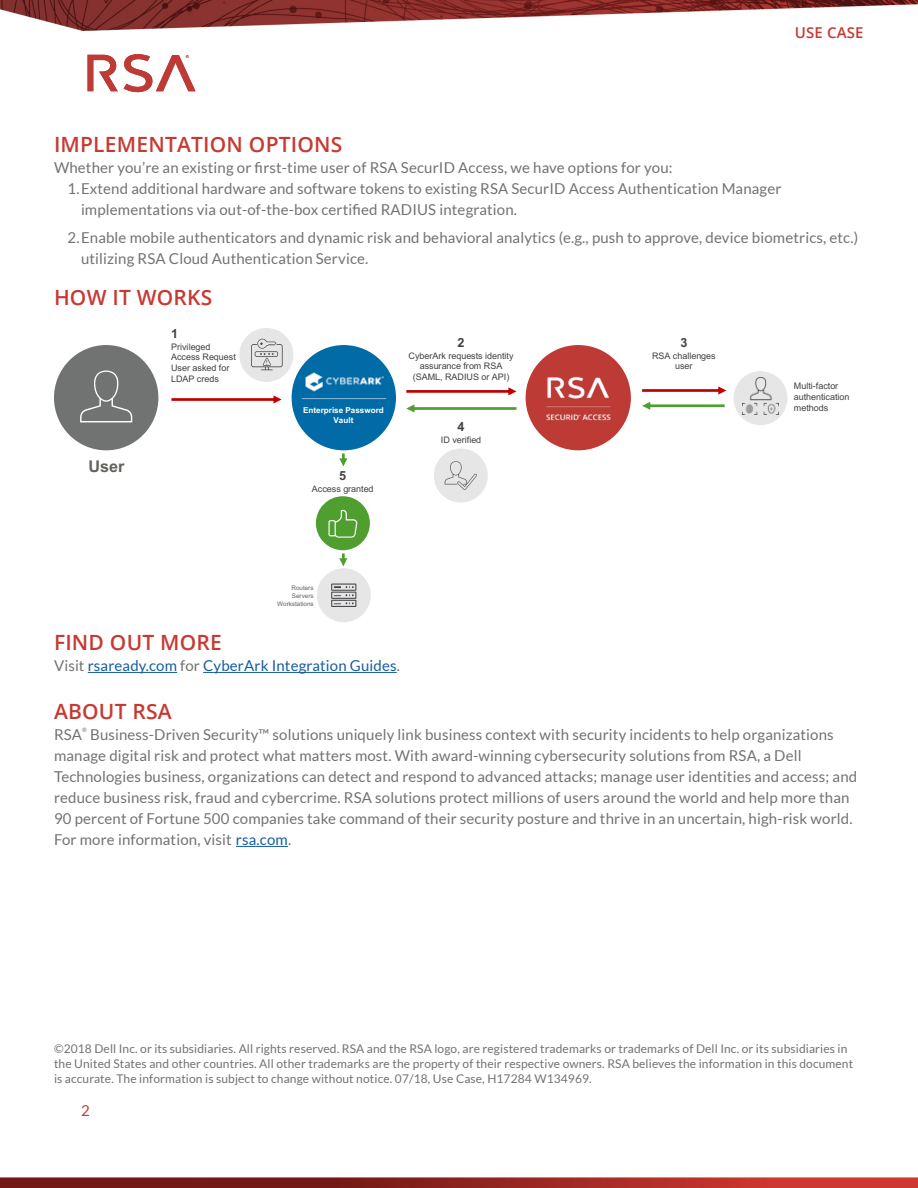
<style>
.page{position:relative;width:918px;height:1188px;background:#fff}
.page>*{position:absolute;margin:0;border:0;box-sizing:border-box;transform-origin:0 0}
.Body_Red_Subhead{font:600 21px "Open Sans";letter-spacing:.01em;color:#c73a32}
.Body_Paragraph{font:600 21px "Open Sans";letter-spacing:.01em;color:#c73a32}
.t1{font:700 16.2px "Arial";color:#62615d}
.Body_Red_Subhead-2{font:15px/21px "Lato";letter-spacing:.01em;color:#717271}
.Body_Paragraph-2{font:15px "Lato";letter-spacing:.01em;color:#717271}
.Body_Red_Subhead-3{font:15px "Lato";letter-spacing:.01em;color:#175d9e}
.t2{font:600 15px "Open Sans";letter-spacing:.01em;color:#c73a32}
.t3{font:15px "Lato";color:#c73a32}
.t4{font:700 12.6px "Arial";color:#414042}
.Copyright{font:12px/15px "Lato";letter-spacing:.01em;color:#717271}
.t5{font:9px/10.8px "Arial";letter-spacing:-.005em;color:#414042;text-align:center}
.t6{font:700 8.1px "Arial";color:#fff}
.t7{font:6.3px/8.1px "Arial";color:#62615d;text-align:right}
.Body_Red_Subhead-4{font:6px "Lato";color:#717271}
.s1{color:#717271}
.s2{color:#175d9e}
</style>
<div class="page">
<img style="left:0;top:0;width:918px;height:1188px">
<div style="left:0;top:158px;width:918px;height:1019px;background:#fff"></div>
<svg style="left:88px;top:54px;width:108px;height:38px"></svg>
<hr style="left:88px;top:672px;width:89px;height:1px;background:#175d9e">
<hr style="left:203px;top:672px;width:194px;height:1px;background:#175d9e">
<hr style="left:236px;top:846px;width:52px;height:1px;background:#175d9e">
<div style="left:292px;top:345px;width:104px;height:105px;background:#006ba6;border-radius:50%"></div>
<div style="left:526px;top:345px;width:105px;height:105px;background:#be3a34;border-radius:50%"></div>
<img style="left:546px;top:376px;width:65px;height:45px">
<div style="left:54px;top:345px;width:104px;height:105px;background:#707372;border-radius:50%"></div>
<hr style="left:302px;top:398px;width:84px;height:1px;background:#7db3d1">
<svg style="left:642px;top:386px;width:84px;height:9px"></svg>
<div style="left:734px;top:371px;width:54px;height:54px;background:#e7e6e6;border-radius:50%"></div>
<div style="left:434px;top:449px;width:54px;height:54px;background:#e7e6e6;border-radius:50%"></div>
<svg style="left:445px;top:461px;width:32px;height:29px"></svg>
<svg style="left:339px;top:553px;width:8px;height:13px"></svg>
<div style="left:316px;top:496px;width:54px;height:54px;background:#509e2f;border-radius:50%"></div>
<svg style="left:328px;top:510px;width:29px;height:28px"></svg>
<div style="left:317px;top:568px;width:54px;height:54px;background:#e7e6e6;border-radius:50%"></div>
<svg style="left:331px;top:584px;width:25px;height:23px"></svg>
<img style="left:743px;top:377px;width:35px;height:37px">
<svg style="left:80px;top:370px;width:52px;height:52px"></svg>
<svg style="left:339px;top:453px;width:8px;height:13px"></svg>
<img style="left:305px;top:372px;width:17px;height:20px">
<img style="left:325px;top:376px;width:59px;height:10px">
<div style="left:239px;top:328px;width:54px;height:54px;background:#e7e6e6;border-radius:50%"></div>
<svg style="left:251px;top:339px;width:32px;height:31px"></svg>
<svg style="left:406px;top:387px;width:111px;height:8px"></svg>
<svg style="left:406px;top:404px;width:111px;height:9px"></svg>
<svg style="left:171px;top:395px;width:111px;height:9px"></svg>
<svg style="left:642px;top:402px;width:83px;height:8px"></svg>
<p class="t2" style="left:795px;top:22px;width:70px">USE CASE</p>
<p class="Body_Paragraph" style="left:54px;top:130px;width:290px">IMPLEMENTATION OPTIONS</p>
<p class="Body_Paragraph-2" style="left:54px;top:160px;width:620px">Whether you’re an existing or first-time user of RSA SecurID Access, we have options for you:</p>
<p class="Body_Red_Subhead-2" style="left:81px;top:178px;width:702px;text-indent:-14px">1.Extend additional hardware and software tokens to existing RSA SecurID Access Authentication Manager implementations via out-of-the-box certified RADIUS integration.</p>
<p class="Body_Red_Subhead-2" style="left:81px;top:227px;width:779px;text-indent:-14px">2.Enable mobile authenticators and dynamic risk and behavioral analytics (e.g., push to approve, device biometrics, etc.) utilizing RSA Cloud Authentication Service.</p>
<p class="Body_Red_Subhead" style="left:54px;top:283px;width:160px">HOW IT WORKS</p>
<p class="t1" style="left:88px;top:455px;width:37px">User</p>
<p class="t4" style="left:171px;top:325px;width:9px">1</p>
<p class="t5" style="left:171px;top:341px;width:66px;text-align:left">Privileged<br>Access Request<br>User asked for<br>LDAP creds</p>
<p class="t6" style="left:303px;top:405px;width:82px">Enterprise Password</p>
<p class="t6" style="left:334px;top:415px;width:21px">Vault</p>
<p class="t4" style="left:339px;top:467px;width:9px">5</p>
<p class="t5" style="left:312px;top:483px;width:63px">Access granted</p>
<p class="t4" style="left:458px;top:334px;width:9px">2</p>
<p class="t5" style="left:409px;top:350px;width:107px">CyberArk requests identity assurance from RSA (SAML, RADIUS or API)</p>
<p class="t4" style="left:458px;top:418px;width:9px">4</p>
<p class="t5" style="left:441px;top:435px;width:42px">ID verified</p>
<p class="t7" style="left:277px;top:584px;width:38px">Routers<br>Servers<br>Workstations</p>
<p class="t4" style="left:680px;top:334px;width:9px">3</p>
<p class="t5" style="left:652px;top:350px;width:65px">RSA challenges user</p>
<p class="t5" style="left:794px;top:381px;width:57px;text-align:left">Multi-factor authentication</p>
<p class="t5" style="left:794px;top:402px;width:36px">methods</p>
<p class="Body_Red_Subhead" style="left:54px;top:628px;width:169px">FIND OUT MORE</p>
<p class="Body_Red_Subhead-3" style="left:54px;top:658px;width:348px"><span class="s1">Visit</span> rsaready.com <span class="s1">for</span> CyberArk Integration Guides<span class="s1">.</span></p>
<p class="Body_Red_Subhead" style="left:54px;top:697px;width:119px">ABOUT RSA</p>
<p class="Body_Red_Subhead-2" style="left:54px;top:724px;width:30px">RSA</p>
<p class="Body_Red_Subhead-4" style="left:82px;top:727px;width:6px">®</p>
<p class="Body_Red_Subhead-2" style="left:54px;top:724px;width:805px;text-indent:36px">Business-Driven Security™ solutions uniquely link business context with security incidents to help organizations manage digital risk and protect what matters most. With award-winning cybersecurity solutions from RSA, a Dell Technologies business, organizations can detect and respond to advanced attacks; manage user identities and access; and reduce business risk, fraud and cybercrime. RSA solutions protect millions of users around the world and help more than 90 percent of Fortune 500 companies take command of their security posture and thrive in an uncertain, high-risk world.<br>For more information, visit <span class="s2">rsa.com</span>.</p>
<p class="Copyright" style="left:54px;top:1041px;width:801px">©2018 Dell Inc. or its subsidiaries. All rights reserved. RSA and the RSA logo, are registered trademarks or trademarks of Dell Inc. or its subsidiaries in the United States and other countries. All other trademarks are the property of their respective owners. RSA believes the information in this document is accurate. The information is subject to change without notice. 07/18, Use Case, H17284 W134969.</p>
<p class="t3" style="left:81px;top:1103px;width:10px">2</p>
</div>
